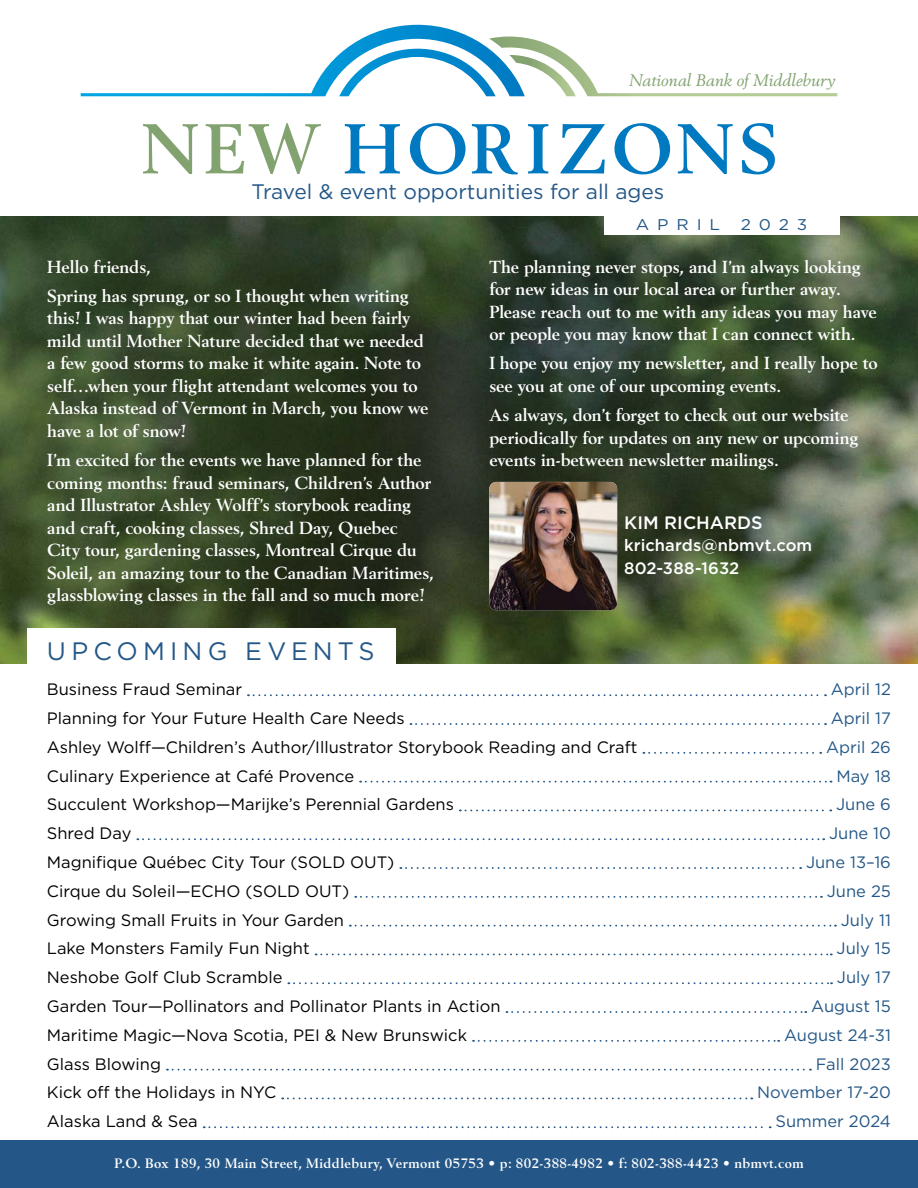
<style>
.page{position:relative;width:918px;height:1188px;background:#fff}
.page>*{position:absolute;margin:0;border:0;box-sizing:border-box;transform-origin:0 0}
.t1{font:25.2px "Gotham";letter-spacing:.205em;color:#245787}
.t2{font:21px "Gotham";color:#245787}
.t3{font:500 18px "Gotham";color:#fff}
.t4{font:700 17.25px/22.5px "Berling LT Std";color:#fff}
.t5{font:16.5px "Gotham";color:#000}
.t6{font:16.5px "Gotham";color:#245787}
.t7{font:500 16.5px/22.5px "Gotham";letter-spacing:.005em;color:#fff}
.t8{font:italic 16.5px "Berling LT Std";letter-spacing:.005em;color:#82a370}
.t9{font:15.45px "Gotham";letter-spacing:.46em;color:#245787;scale:1.1 1}
.t10{font:700 13.5px "Berling LT Std";letter-spacing:.03em;color:#fff}
</style>
<div class="page">
<img style="left:0;top:216px;width:918px;height:447px">
<svg style="left:604px;top:216px;width:236px;height:19px"></svg>
<svg style="left:27px;top:629px;width:368px;height:34px"></svg>
<svg style="left:248px;top:694px;width:578px;height:2px"></svg>
<svg style="left:410px;top:723px;width:416px;height:2px"></svg>
<svg style="left:643px;top:752px;width:178px;height:2px"></svg>
<svg style="left:360px;top:781px;width:472px;height:2px"></svg>
<svg style="left:460px;top:810px;width:371px;height:1px"></svg>
<svg style="left:137px;top:838px;width:687px;height:2px"></svg>
<svg style="left:400px;top:867px;width:401px;height:2px"></svg>
<svg style="left:355px;top:896px;width:467px;height:2px"></svg>
<svg style="left:350px;top:925px;width:486px;height:2px"></svg>
<svg style="left:316px;top:954px;width:516px;height:1px"></svg>
<svg style="left:288px;top:982px;width:544px;height:2px"></svg>
<svg style="left:506px;top:1011px;width:300px;height:2px"></svg>
<svg style="left:473px;top:1040px;width:306px;height:2px"></svg>
<svg style="left:167px;top:1069px;width:644px;height:2px"></svg>
<svg style="left:282px;top:1098px;width:470px;height:1px"></svg>
<svg style="left:204px;top:1126px;width:567px;height:2px"></svg>
<img style="left:489px;top:482px;width:128px;height:128px">
<div style="left:0;top:1140px;width:918px;height:48px;background:#245787"></div>
<svg style="left:143px;top:124px;width:55px;height:50px"></svg>
<svg style="left:206px;top:123px;width:115px;height:51px"></svg>
<svg style="left:345px;top:124px;width:55px;height:50px"></svg>
<svg style="left:410px;top:123px;width:56px;height:51px"></svg>
<svg style="left:472px;top:124px;width:46px;height:50px"></svg>
<svg style="left:528px;top:124px;width:20px;height:50px"></svg>
<svg style="left:561px;top:124px;width:44px;height:50px"></svg>
<svg style="left:614px;top:123px;width:56px;height:51px"></svg>
<svg style="left:678px;top:124px;width:55px;height:50px"></svg>
<svg style="left:742px;top:123px;width:33px;height:51px"></svg>
<svg style="left:81px;top:25px;width:756px;height:71px"></svg>
<p class="t8" style="left:629px;top:70px;width:208px">National Bank of Middlebury</p>
<p class="t2" style="left:251px;top:178px;width:414px">Travel &amp; event opportunities for all ages</p>
<p class="t4" style="left:47px;top:252px;width:363px;line-height:29.2px">Hello friends,<br>Spring has sprung, or so I thought when writing</p>
<p class="t4" style="left:47px;top:307px;width:383px">this! I was happy that our winter had been fairly mild until Mother Nature decided that we needed a few good storms to make it white again. Note to self…when your flight attendant welcomes you to Alaska instead of Vermont in March, you know we have a lot of snow!</p>
<p class="t4" style="left:47px;top:449px;width:388px">I’m excited for the events we have planned for the coming months: fraud seminars, Children’s Author and Illustrator Ashley Wolff’s storybook reading and craft, cooking classes, Shred Day, Quebec City tour, gardening classes, Montreal Cirque du Soleil, an amazing tour to the Canadian Maritimes, glassblowing classes in the fall and so much more!</p>
<p class="t9" style="left:636px;top:214px;width:78px">APRIL</p>
<p class="t9" style="left:741px;top:214px;width:62px">2023</p>
<p class="t4" style="left:489px;top:255px;width:389px">The planning never stops, and I’m always looking for new ideas in our local area or further away.<br>Please reach out to me with any ideas you may have or people you may know that I can connect with.</p>
<p class="t4" style="left:489px;top:352px;width:390px">I hope you enjoy my newsletter, and I really hope to see you at one of our upcoming events.</p>
<p class="t4" style="left:489px;top:404px;width:371px">As always, don’t forget to check out our website periodically for updates on any new or upcoming events in-between newsletter mailings.</p>
<p class="t3" style="left:624px;top:511px;width:140px">KIM RICHARDS</p>
<p class="t7" style="left:624px;top:534px;width:190px">krichards@nbmvt.com<br>802-388-1632</p>
<h1 class="t1" style="left:47px;top:635px;width:329px">UPCOMING EVENTS</h1>
<p class="t5" style="left:47px;top:679px;width:197px">Business Fraud Seminar</p>
<p class="t6" style="left:831px;top:679px;width:62px">April 12</p>
<p class="t5" style="left:47px;top:708px;width:359px">Planning for Your Future Health Care Needs</p>
<p class="t6" style="left:831px;top:708px;width:62px">April 17</p>
<p class="t5" style="left:47px;top:736px;width:592px">Ashley Wolff—Children’s Author/Illustrator Storybook Reading and Craft</p>
<p class="t6" style="left:826px;top:736px;width:66px">April 26</p>
<p class="t5" style="left:47px;top:765px;width:309px">Culinary Experience at Café Provence</p>
<p class="t6" style="left:836px;top:765px;width:56px">May 18</p>
<p class="t5" style="left:47px;top:794px;width:409px">Succulent Workshop—Marijke’s Perennial Gardens</p>
<p class="t6" style="left:836px;top:794px;width:56px">June 6</p>
<p class="t5" style="left:47px;top:823px;width:86px">Shred Day</p>
<p class="t6" style="left:829px;top:823px;width:63px">June 10</p>
<p class="t5" style="left:47px;top:852px;width:349px">Magnifique Québec City Tour (SOLD OUT)</p>
<p class="t6" style="left:806px;top:852px;width:86px">June 13–16</p>
<p class="t5" style="left:47px;top:880px;width:304px">Cirque du Soleil—ECHO (SOLD OUT)</p>
<p class="t6" style="left:827px;top:880px;width:66px">June 25</p>
<p class="t5" style="left:47px;top:909px;width:299px">Growing Small Fruits in Your Garden</p>
<p class="t6" style="left:841px;top:909px;width:52px">July 11</p>
<p class="t5" style="left:47px;top:938px;width:264px">Lake Monsters Family Fun Night</p>
<p class="t6" style="left:837px;top:938px;width:56px">July 15</p>
<p class="t5" style="left:47px;top:967px;width:237px">Neshobe Golf Club Scramble</p>
<p class="t6" style="left:837px;top:967px;width:56px">July 17</p>
<p class="t5" style="left:47px;top:996px;width:455px">Garden Tour—Pollinators and Pollinator Plants in Action</p>
<p class="t6" style="left:811px;top:996px;width:81px">August 15</p>
<p class="t5" style="left:47px;top:1024px;width:422px">Maritime Magic—Nova Scotia, PEI &amp; New Brunswick</p>
<p class="t6" style="left:784px;top:1024px;width:108px">August 24-31</p>
<p class="t5" style="left:47px;top:1053px;width:116px">Glass Blowing</p>
<p class="t6" style="left:816px;top:1053px;width:77px">Fall 2023</p>
<p class="t5" style="left:47px;top:1082px;width:231px">Kick off the Holidays in NYC</p>
<p class="t6" style="left:757px;top:1082px;width:135px">November 17-20</p>
<p class="t5" style="left:47px;top:1111px;width:152px">Alaska Land &amp; Sea</p>
<p class="t6" style="left:776px;top:1111px;width:117px">Summer 2024</p>
<p class="t10" style="left:114px;top:1155px;width:691px">P.O. Box 189, 30 Main Street, Middlebury, Vermont 05753 • p: 802-388-4982 • f: 802-388-4423 • nbmvt.com</p>
</div>
